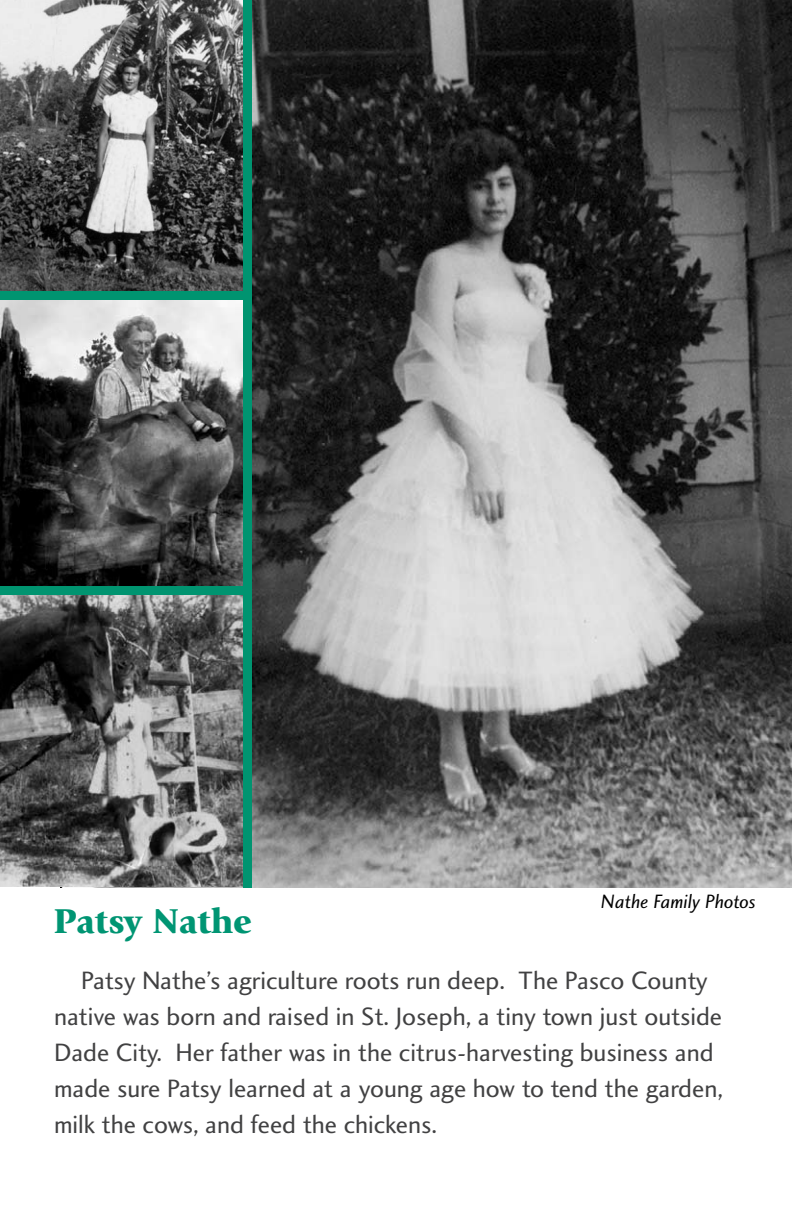
<style>
.page{position:relative;width:792px;height:1224px;background:#fff}
.page>*{position:absolute;margin:0;border:0;box-sizing:border-box;transform-origin:0 0}
.t1{font:900 36px "Giovanni";color:#009573}
.t2{font:26px/36px "Charlotte Sans Book Plain";color:#414142}
.t3{font:20px "Charlotte Sans Book Italic Plain";color:#000}
</style>
<div class="page">
<img style="left:252px;top:0;width:540px;height:887px">
<img style="left:0;top:0;width:243px;height:887px">
<div style="left:243px;top:0;width:9px;height:887px;background:#009470"></div>
<div style="left:0;top:586px;width:249px;height:9px;background:#009470"></div>
<div style="left:0;top:291px;width:249px;height:9px;background:#009470"></div>
<h1 class="t1" style="left:54px;top:900px;width:199px">Patsy Nathe</h1>
<p class="t3" style="left:601px;top:890px;width:157px">Nathe Family Photos</p>
<p class="t2" style="left:54px;top:962px;width:671px;text-indent:27px">Patsy Nathe’s agriculture roots run deep. The Pasco County native was born and raised in St. Joseph, a tiny town just outside Dade City. Her father was in the citrus-harvesting business and made sure Patsy learned at a young age how to tend the garden, milk the cows, and feed the chickens.</p>
</div>
